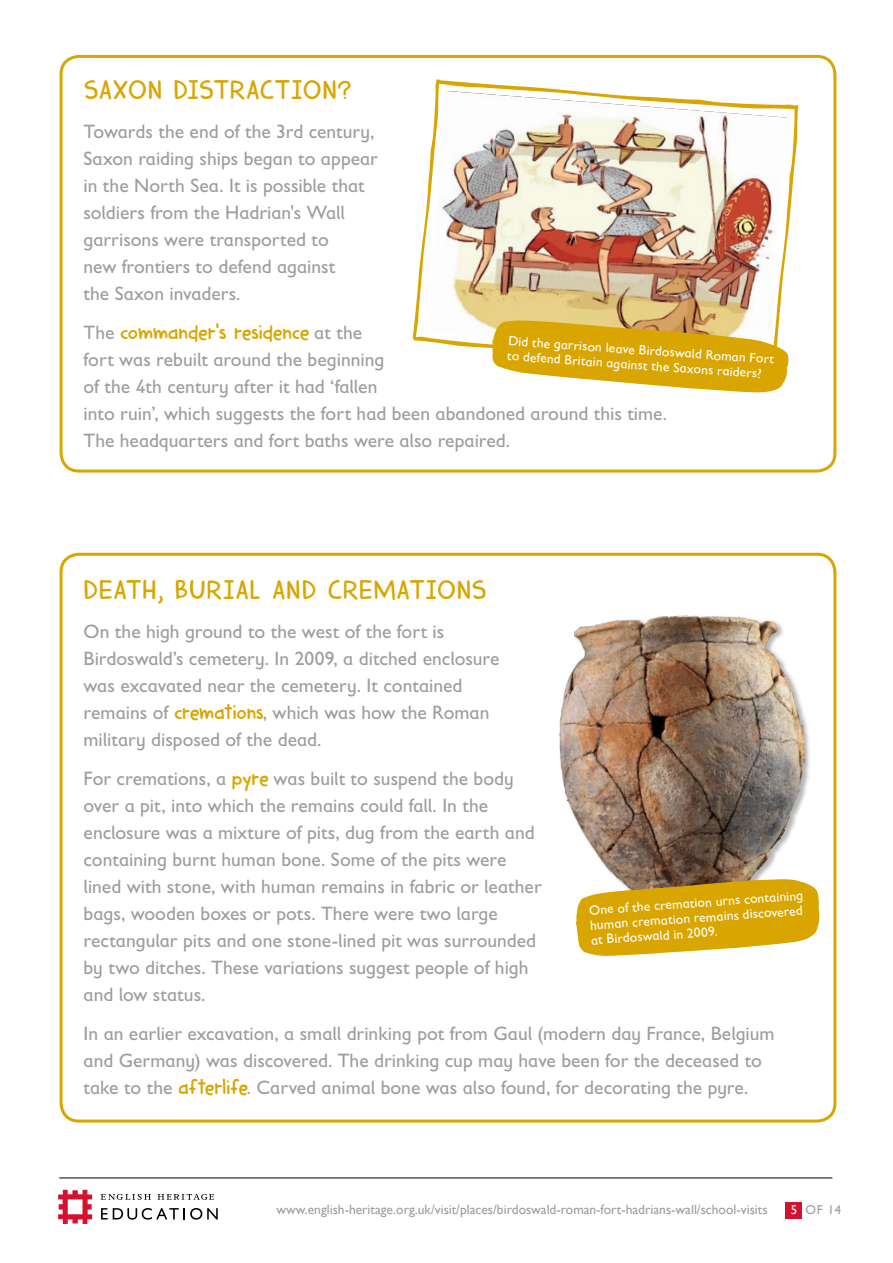
<style>
.page{position:relative;width:893px;height:1263px;background:#fff}
.page>*{position:absolute;margin:0;border:0;box-sizing:border-box;transform-origin:0 0}
.t1{font:27px "Harimau Dua";letter-spacing:-.005em;color:#d9a500}
.t2{font:22.5px "Harimau Dua";letter-spacing:-.045em;color:#d9a500}
.t3{font:19.5px/27px "Gill Sans Infant Std";color:#9d9d9c}
.t4{font:13.5px/15px "Gill Sans Infant Std";color:#fff}
.t5{font:13.5px "Gill Sans";color:#9d9d9c}
.t6{font:12.9px "Gill Sans";color:#9d9d9c}
.s1{font-family:"Gill Sans Infant Std";font-size:19.5px;color:#9d9d9c}
.s2{font-family:"Harimau Dua";font-size:22.5px;color:#d9a500}
.s3{color:#fff}
</style>
<div class="page">
<hr style="left:59px;top:1177px;width:773px;height:1px;background:#000">
<svg style="left:101px;top:1194px;width:50px;height:6px"></svg>
<svg style="left:157px;top:1194px;width:57px;height:6px"></svg>
<svg style="left:58px;top:1190px;width:34px;height:34px"></svg>
<svg style="left:101px;top:1208px;width:117px;height:11px"></svg>
<div style="left:785px;top:1202px;width:16px;height:16px;background:#d51130"></div>
<div style="left:60px;top:55px;width:776px;height:417px;border:3px solid #d9a500;border-radius:18px"></div>
<div style="left:60px;top:553px;width:776px;height:569px;border:3px solid #d9a500;border-radius:18px"></div>
<img style="left:413px;top:79px;width:385px;height:314px">
<img style="left:558px;top:615px;width:252px;height:264px">
<svg style="left:576px;top:879px;width:243px;height:77px;background:#d9ae27"></svg>
<h1 class="t1" style="left:84px;top:69px;width:270px">SAXON DISTRACTION?</h1>
<p class="t3" style="left:84px;top:118px;width:296px">Towards the end of the 3rd century,<br>Saxon raiding ships began to appear in the North Sea. It is possible that soldiers from the Hadrian's Wall garrisons were transported to<br>new frontiers to defend against<br>the Saxon invaders.</p>
<p class="t2" style="left:84px;top:314px;width:280px"><span class="s1">The</span> commander’s residence <span class="s1">at the</span></p>
<p class="t3" style="left:84px;top:346px;width:585px">fort was rebuilt around the beginning<br>of the 4th century after it had ‘fallen<br>into ruin’, which suggests the fort had been abandoned around this time.<br>The headquarters and fort baths were also repaired.</p>
<p class="t4" style="left:509px;top:333px;width:268px;rotate:4deg">Did the garrison leave Birdoswald Roman Fort to defend Britain against the Saxons raiders?</p>
<h1 class="t1" style="left:84px;top:569px;width:405px">DEATH, BURIAL AND CREMATIONS</h1>
<p class="t3" style="left:84px;top:618px;width:417px">On the high ground to the west of the fort is Birdoswald’s cemetery. In 2009, a ditched enclosure was excavated near the cemetery. It contained remains of <span class="s2">cremations</span>, which was how the Roman military disposed of the dead.</p>
<p class="t3" style="left:84px;top:765px;width:460px">For cremations, a <span class="s2">pyre</span> was built to suspend the body over a pit, into which the remains could fall. In the enclosure was a mixture of pits, dug from the earth and containing burnt human bone. Some of the pits were lined with stone, with human remains in fabric or leather bags, wooden boxes or pots. There were two large rectangular pits and one stone-lined pit was surrounded by two ditches. These variations suggest people of high and low status.</p>
<p class="t3" style="left:84px;top:1020px;width:693px">In an earlier excavation, a small drinking pot from Gaul (modern day France, Belgium and Germany) was discovered. The drinking cup may have been for the deceased to take to the <span class="s2">afterlife</span>. Carved animal bone was also found, for decorating the pyre.</p>
<p class="t4" style="left:588px;top:902px;width:216px;text-align:justify;rotate:-4deg">One of the cremation urns containing human cremation remains discovered at Birdoswald in 2009.</p>
<p class="t5" style="left:277px;top:1202px;width:492px">www.english-heritage.org.uk/visit/places/birdoswald-roman-fort-hadrians-wall/school-visits</p>
<p class="t6" style="left:791px;top:1202px;width:52px"><span class="s3">5</span> OF 14</p>
</div>
